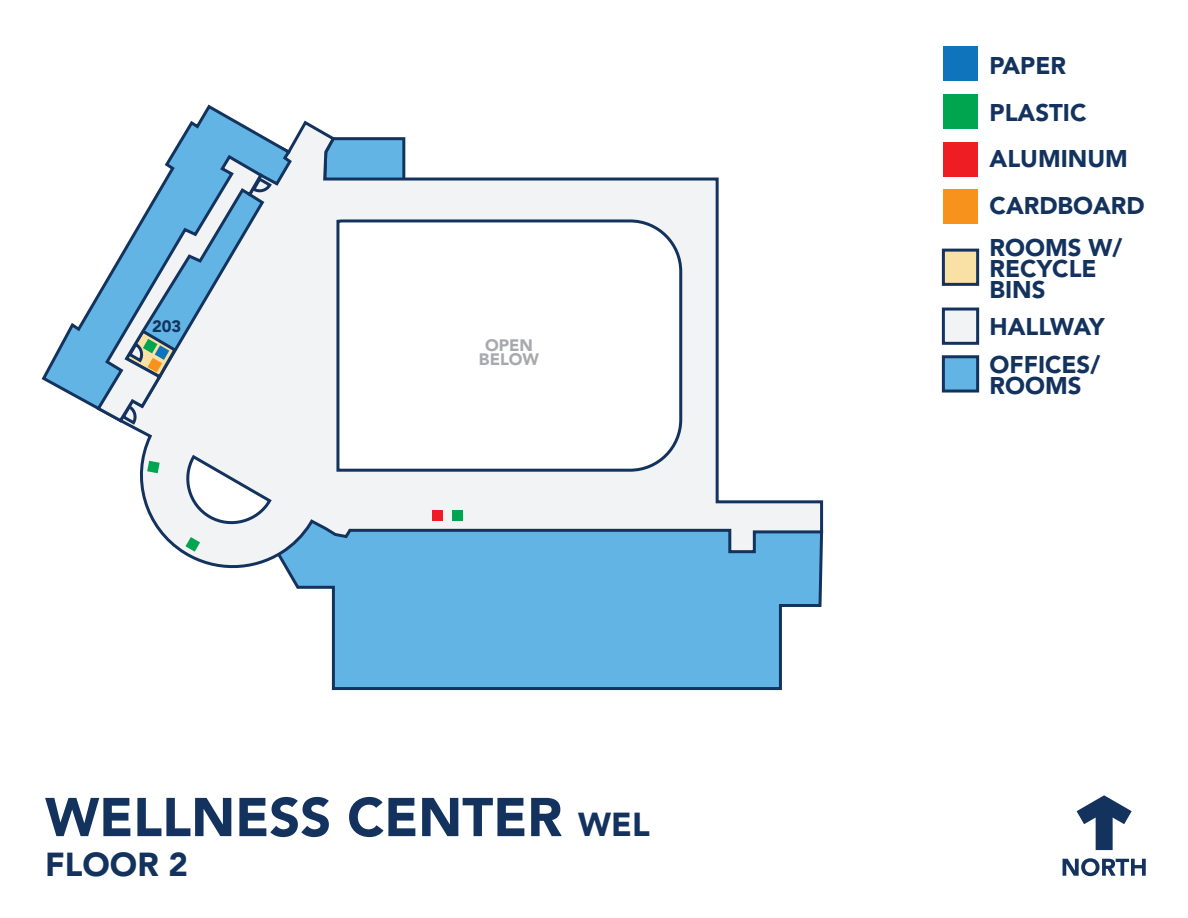
<style>
.page{position:relative;width:1188px;height:918px;background:#fff}
.page>*{position:absolute;margin:0;border:0;box-sizing:border-box;transform-origin:0 0}
.t1{font:900 54px "Avenir LT Std";color:#13335e}
.t2{font:900 33px "Avenir LT Std";color:#13335e}
.t3{font:900 24px/46.5px "Avenir LT Std";color:#13335e}
.t4{font:900 16.5px/13.5px "Avenir LT Std";color:#a8a9ad;text-align:center}
.t5{font:900 16.5px "Avenir LT Std";color:#13335e}
.s1{font-size:33px}
</style>
<div class="page">
<div style="left:943px;top:47px;width:35px;height:34px;background:#1074bc"></div>
<div style="left:943px;top:94px;width:35px;height:35px;background:#00a54f"></div>
<div style="left:943px;top:142px;width:35px;height:34px;background:#ee1d23"></div>
<div style="left:943px;top:190px;width:35px;height:34px;background:#f7931d"></div>
<div style="left:942px;top:308px;width:37px;height:37px;background:#f2f3f4;border:3px solid #13335e"></div>
<div style="left:942px;top:249px;width:37px;height:37px;background:#f9e0a4;border:3px solid #13335e"></div>
<div style="left:942px;top:355px;width:37px;height:38px;background:#61b4e4;border:3px solid #13335e"></div>
<svg style="left:1063px;top:858px;width:83px;height:18px"></svg>
<svg style="left:1077px;top:795px;width:55px;height:55px"></svg>
<svg style="left:289px;top:576px;width:534px;height:115px;background:#73b9e2"></svg>
<svg style="left:140px;top:120px;width:684px;height:456px"></svg>
<svg style="left:41px;top:104px;width:253px;height:321px"></svg>
<div style="left:452px;top:510px;width:10px;height:10px;background:#00a54f"></div>
<svg style="left:147px;top:461px;width:13px;height:12px"></svg>
<svg style="left:186px;top:537px;width:14px;height:15px"></svg>
<div style="left:432px;top:510px;width:11px;height:11px;background:#ee1d23"></div>
<svg style="left:126px;top:157px;width:148px;height:277px"></svg>
<svg style="left:94px;top:153px;width:171px;height:272px"></svg>
<p class="t5" style="left:152px;top:316px;width:31px">203</p>
<p class="t4" style="left:479px;top:339px;width:62px">OPEN<br>BELOW</p>
<h1 class="t1" style="left:45px;top:785px;width:606px">WELLNESS CENTER <span class="s1">WEL</span></h1>
<h2 class="t2" style="left:45px;top:844px;width:144px">FLOOR 2</h2>
<p class="t3" style="left:990px;top:42px;width:157px">PAPER<br>PLASTIC<br>ALUMINUM<br>CARDBOARD</p>
<p class="t3" style="left:990px;top:237px;width:134px;line-height:21px">ROOMS W/<br>RECYCLE<br>BINS</p>
<p class="t3" style="left:990px;top:308px;width:116px;line-height:37.5px">HALLWAY<br>OFFICES/</p>
<p class="t3" style="left:990px;top:362px;width:93px">ROOMS</p>
</div>
